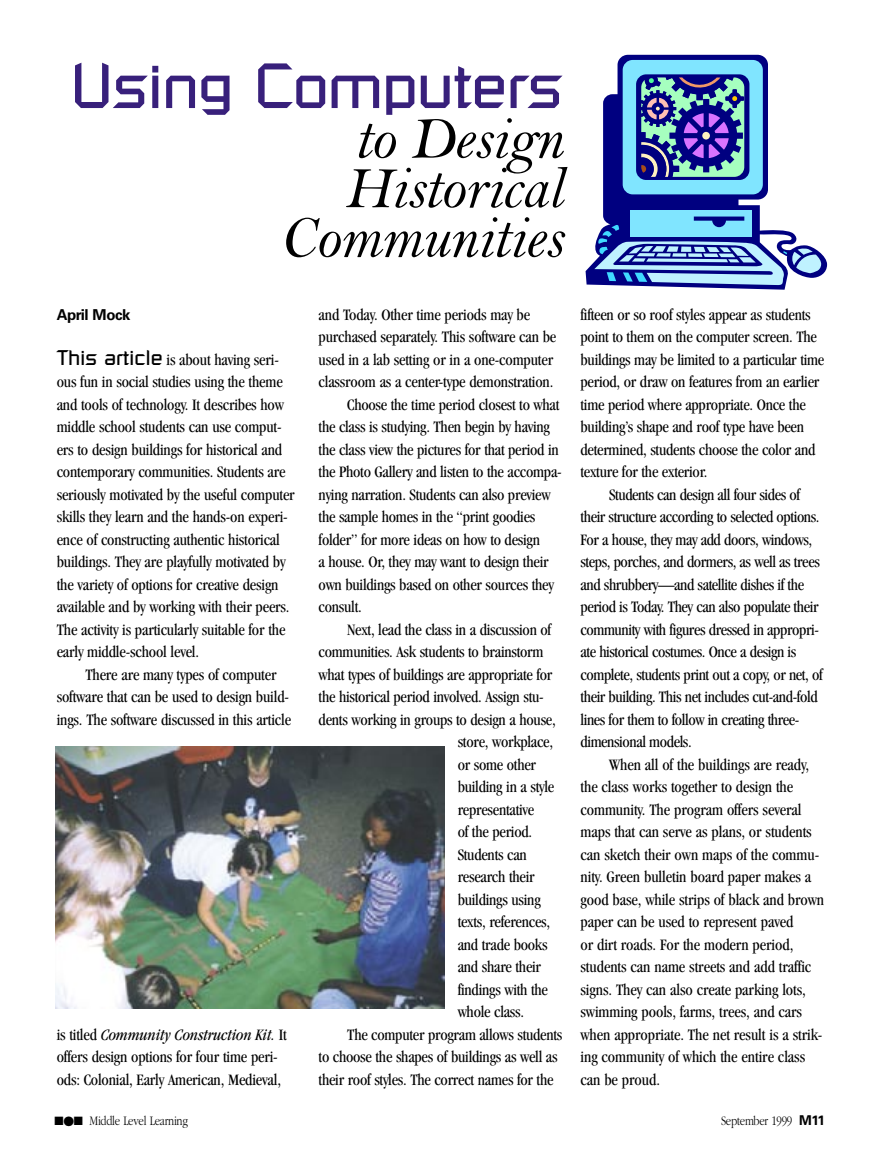
<style>
.page{position:relative;width:878px;height:1175px;background:#fff}
.page>*{position:absolute;margin:0;border:0;box-sizing:border-box;transform-origin:0 0}
.t1{font:63px "Russell Square";letter-spacing:-.015em;color:#38207b}
.t2{font:italic 60px/49.5px "Bell";letter-spacing:-.015em;color:#000;text-align:right}
.t3{font:condensed 16.5px/22.5px "Garamond";letter-spacing:-.015em;color:#000}
.t4{font:700 15px "Univers";letter-spacing:-.025em;color:#000}
.t5{font:300 13.5px "Garamond";letter-spacing:-.025em;color:#000;scale:.8 1}
.s1{font-family:"Russell Square";font-stretch:normal;font-size:21px}
.s2{font-style:italic}
.s3{font-family:"Univers";font-weight:700}
</style>
<div class="page">
<svg style="left:585px;top:55px;width:241px;height:235px"></svg>
<div style="left:622px;top:60px;width:140px;height:134px;background:#80e5ff;border-radius:10px"></div>
<svg style="left:635px;top:74px;width:114px;height:106px;background:#15238e"></svg>
<div style="left:629px;top:210px;width:122px;height:27px;background:#80e5ff"></div>
<svg style="left:594px;top:216px;width:227px;height:69px"></svg>
<svg style="left:641px;top:77px;width:102px;height:100px;background:#53639e"></svg>
<img style="left:55px;top:746px;width:389px;height:262px">
<h1 class="t1" style="left:71px;top:48px;width:493px">Using Computers</h1>
<h2 class="t2" style="left:279px;top:114px;width:284px">to Design<br>Historical<br>Communities</h2>
<p class="t4" style="left:57px;top:305px;width:75px">April Mock</p>
<p class="t3" style="left:57px;top:348px;width:239px"><span class="s1">This article</span> is about having seri&shy;ous fun in social studies using the theme and tools of technology. It describes how middle school students can use comput&shy;ers to design buildings for historical and contemporary communities. Students are seriously motivated by the useful computer skills they learn and the hands-on experi&shy;ence of constructing authentic historical buildings. They are playfully motivated by the variety of options for creative design available and by working with their peers.<br>The activity is particularly suitable for the early middle-school level.</p>
<p class="t3" style="left:57px;top:663px;width:236px;text-indent:29px">There are many types of computer software that can be used to design build&shy;ings. The software discussed in this article</p>
<p class="t3" style="left:57px;top:1023px;width:231px">is titled <span class="s2">Community Construction Kit.</span> It offers design options for four time peri&shy;ods: Colonial, Early American, Medieval,</p>
<p class="t3" style="left:318px;top:303px;width:213px">and Today. Other time periods may be</p>
<p class="t3" style="left:318px;top:325px;width:239px">purchased separately. This software can be</p>
<p class="t3" style="left:318px;top:348px;width:236px">used in a lab setting or in a one-computer</p>
<p class="t3" style="left:318px;top:370px;width:236px">classroom as a center-type demonstration.</p>
<p class="t3" style="left:347px;top:393px;width:213px">Choose the time period closest to what</p>
<p class="t3" style="left:318px;top:415px;width:233px">the class is studying. Then begin by having</p>
<p class="t3" style="left:318px;top:438px;width:242px">the class view the pictures for that period in</p>
<p class="t3" style="left:318px;top:460px;width:244px">the Photo Gallery and listen to the accompa-</p>
<p class="t3" style="left:318px;top:483px;width:233px">nying narration. Students can also preview</p>
<p class="t3" style="left:318px;top:505px;width:218px">the sample homes in the “print goodies</p>
<p class="t3" style="left:318px;top:528px;width:223px">folder” for more ideas on how to design</p>
<p class="t3" style="left:318px;top:550px;width:231px">a house. Or, they may want to design their</p>
<p class="t3" style="left:318px;top:573px;width:237px">own buildings based on other sources they</p>
<p class="t3" style="left:318px;top:595px;width:45px">consult.</p>
<p class="t3" style="left:347px;top:618px;width:205px">Next, lead the class in a discussion of</p>
<p class="t3" style="left:318px;top:640px;width:226px">communities. Ask students to brainstorm</p>
<p class="t3" style="left:318px;top:663px;width:235px">what types of buildings are appropriate for</p>
<p class="t3" style="left:318px;top:685px;width:227px">the historical period involved. Assign stu-</p>
<p class="t3" style="left:318px;top:708px;width:238px">dents working in groups to design a house,</p>
<p class="t3" style="left:457px;top:730px;width:97px">store, workplace,</p>
<p class="t3" style="left:457px;top:753px;width:80px">or some other</p>
<p class="t3" style="left:457px;top:775px;width:98px">building in a style</p>
<p class="t3" style="left:457px;top:798px;width:78px">representative</p>
<p class="t3" style="left:457px;top:820px;width:76px">of the period.</p>
<p class="t3" style="left:457px;top:843px;width:71px">Students can</p>
<p class="t3" style="left:457px;top:865px;width:78px">research their</p>
<p class="t3" style="left:457px;top:888px;width:84px">buildings using</p>
<p class="t3" style="left:457px;top:910px;width:94px">texts, references,</p>
<p class="t3" style="left:457px;top:933px;width:91px">and trade books</p>
<p class="t3" style="left:457px;top:955px;width:85px">and share their</p>
<p class="t3" style="left:457px;top:978px;width:92px">findings with the</p>
<p class="t3" style="left:457px;top:1000px;width:68px">whole class.</p>
<p class="t3" style="left:347px;top:1023px;width:216px">The computer program allows students</p>
<p class="t3" style="left:318px;top:1045px;width:240px">to choose the shapes of buildings as well as</p>
<p class="t3" style="left:318px;top:1068px;width:236px">their roof styles. The correct names for the</p>
<p class="t3" style="left:580px;top:303px;width:245px">fifteen or so roof styles appear as students point to them on the computer screen. The buildings may be limited to a particular time period, or draw on features from an earlier time period where appropriate. Once the building’s shape and roof type have been determined, students choose the color and texture for the exterior.</p>
<p class="t3" style="left:580px;top:483px;width:243px;text-indent:29px">Students can design all four sides of their structure according to selected options.<br>For a house, they may add doors, windows, steps, porches, and dormers, as well as trees and shrubbery—and satellite dishes if the period is Today. They can also populate their community with figures dressed in appropri&shy;ate historical costumes. Once a design is complete, students print out a copy, or net, of their building. This net includes cut-and-fold lines for them to follow in creating three&shy;dimensional models.</p>
<p class="t3" style="left:580px;top:753px;width:245px;text-indent:29px">When all of the buildings are ready, the class works together to design the community. The program offers several maps that can serve as plans, or students can sketch their own maps of the commu&shy;nity. Green bulletin board paper makes a good base, while strips of black and brown paper can be used to represent paved<br>or dirt roads. For the modern period, students can name streets and add traffic signs. They can also create parking lots, swimming pools, farms, trees, and cars when appropriate. The net result is a strik&shy;ing community of which the entire class can be proud.</p>
<p class="t5" style="left:90px;top:1113px;width:124px">Middle Level Learning</p>
<p class="t5" style="left:720px;top:1113px;width:131px">September 1999 <span class="s3">M11</span></p>
</div>
